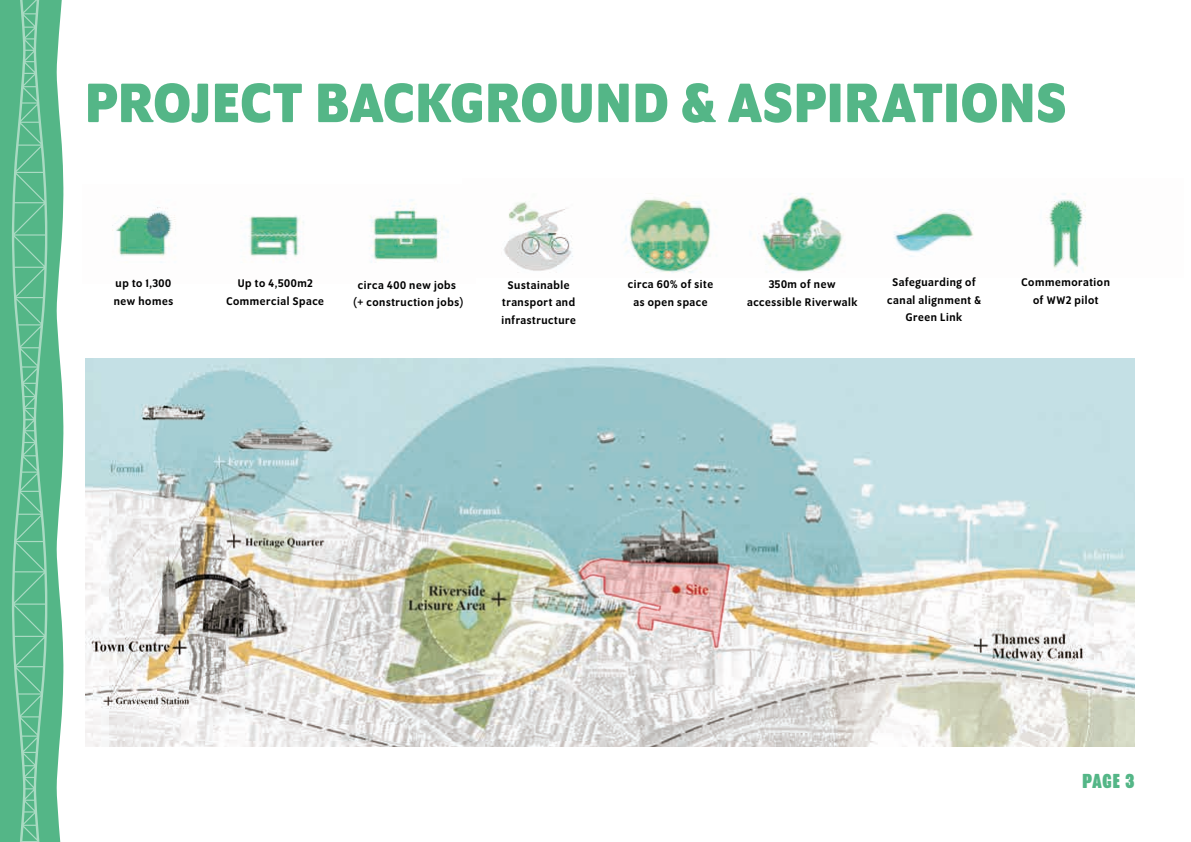
<style>
.page{position:relative;width:1191px;height:842px;background:#fff}
.page>*{position:absolute;margin:0;border:0;box-sizing:border-box;transform-origin:0 0}
.t1{font:700 60px "Program OT";letter-spacing:.015em;color:#54b687}
.t2{font:900 22px "Program Nar OT";color:#54b687}
.t3{font:500 12px/17.5px "Program OT";letter-spacing:.05em;color:#000;text-align:center}
</style>
<div class="page">
<svg style="left:0;top:0;width:64px;height:842px;fill:#54b687"></svg>
<svg style="left:12px;top:0;width:35px;height:842px"></svg>
<img style="left:112px;top:199px;width:337px;height:64px">
<img style="left:503px;top:193px;width:583px;height:80px">
<img style="left:85px;top:358px;width:1049px;height:388px">
<h1 class="t1" style="left:85px;top:68px;width:982px">PROJECT BACKGROUND &amp; ASPIRATIONS</h1>
<p class="t3" style="left:114px;top:275px;width:61px;text-align:left">up to 1,300 new homes</p>
<p class="t3" style="left:353px;top:276px;width:112px">circa 400 new jobs (+ construction jobs)</p>
<p class="t3" style="left:501px;top:276px;width:76px">Sustainable transport and infrastructure</p>
<p class="t3" style="left:628px;top:276px;width:87px">circa 60% of site as open space</p>
<p class="t3" style="left:747px;top:276px;width:112px">350m of new accessible Riverwalk</p>
<p class="t3" style="left:887px;top:274px;width:95px">Safeguarding of canal alignment &amp;<br>Green Link</p>
<p class="t3" style="left:1021px;top:274px;width:90px">Commemoration of WW2 pilot</p>
<p class="t3" style="left:226px;top:275px;width:99px">Up to 4,500m2<br>Commercial Space</p>
<h2 class="t2" style="left:1082px;top:768px;width:53px">PAGE 3</h2>
</div>
